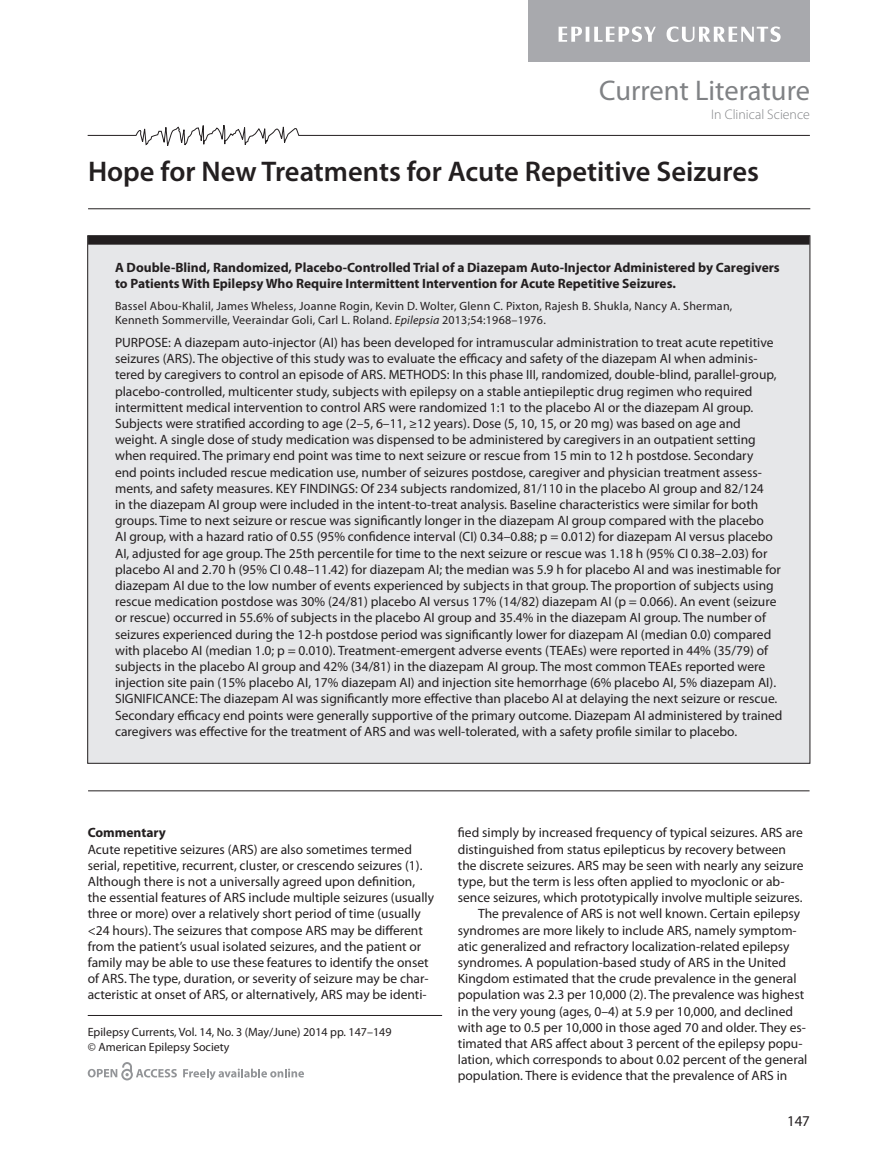
<style>
.page{position:relative;width:891px;height:1175px;background:#fff}
.page>*{position:absolute;margin:0;border:0;box-sizing:border-box;transform-origin:0 0}
.t1{font:600 28.5px "Myriad Pro";color:#231f20}
.t2{font:28.5px "Myriad Pro";color:#808285}
.t3{font:15px "Myriad Pro";color:#231f20}
.t4{font:300 13.8px "Myriad Pro";color:#808285}
.t5{font:13.5px/16.2px "Myriad Pro";color:#231f20}
.t6{font:700 13.5px/16.2px "Myriad Pro";color:#231f20}
.t7{font:12px/14.4px "Myriad Pro";letter-spacing:.02em;color:#231f20}
.t8{font:12px/14.4px "Myriad Pro";color:#231f20}
.s1{font-style:italic}
</style>
<div class="page">
<hr style="left:88px;top:1015px;width:354px;height:1px;background:#231f20">
<svg style="left:183px;top:1068px;width:121px;height:12px"></svg>
<svg style="left:88px;top:1062px;width:89px;height:18px"></svg>
<svg style="left:87px;top:125px;width:723px;height:21px"></svg>
<div style="left:529px;top:0;width:281px;height:62px;background:#a8a9ad"></div>
<svg style="left:558px;top:26px;width:223px;height:16px"></svg>
<div style="left:88px;top:236px;width:722px;height:527px;background:#e6e7e9"></div>
<div style="left:88px;top:236px;width:722px;height:9px;background:#231f20"></div>
<hr style="left:88px;top:790px;width:722px;height:1px;background:#231f20">
<hr style="left:88px;top:208px;width:722px;height:1px;background:#231f20">
<h1 class="t2" style="left:599px;top:74px;width:212px">Current Literature</h1>
<p class="t4" style="left:711px;top:107px;width:100px">In Clinical Science</p>
<h1 class="t1" style="left:88px;top:156px;width:672px">Hope for New Treatments for Acute Repetitive Seizures</h1>
<p class="t6" style="left:115px;top:260px;width:666px">A Double-Blind, Randomized, Placebo-Controlled Trial of a Diazepam Auto-Injector Administered by Caregivers to Patients With Epilepsy Who Require Intermittent Intervention for Acute Repetitive Seizures.</p>
<p class="t7" style="left:115px;top:298px;width:619px">Bassel Abou-Khalil, James Wheless, Joanne Rogin, Kevin D. Wolter, Glenn C. Pixton, Rajesh B. Shukla, Nancy A. Sherman,<br>Kenneth Sommerville, Veeraindar Goli, Carl L. Roland. <span class="s1">Epilepsia</span> 2013;54:1968–1976.</p>
<p class="t5" style="left:115px;top:334px;width:669px">PURPOSE: A diazepam auto-injector (AI) has been developed for intramuscular administration to treat acute repetitive seizures (ARS). The objective of this study was to evaluate the efficacy and safety of the diazepam AI when adminis&shy;tered by caregivers to control an episode of ARS. METHODS: In this phase III, randomized, double-blind, parallel-group, placebo-controlled, multicenter study, subjects with epilepsy on a stable antiepileptic drug regimen who required intermittent medical intervention to control ARS were randomized 1:1 to the placebo AI or the diazepam AI group.<br>Subjects were stratified according to age (2–5, 6–11, ≥12 years). Dose (5, 10, 15, or 20 mg) was based on age and weight. A single dose of study medication was dispensed to be administered by caregivers in an outpatient setting when required. The primary end point was time to next seizure or rescue from 15 min to 12 h postdose. Secondary<br>end points included rescue medication use, number of seizures postdose, caregiver and physician treatment assess&shy;ments, and safety measures. KEY FINDINGS: Of 234 subjects randomized, 81/110 in the placebo AI group and 82/124<br>in the diazepam AI group were included in the intent-to-treat analysis. Baseline characteristics were similar for both groups. Time to next seizure or rescue was significantly longer in the diazepam AI group compared with the placebo<br>AI group, with a hazard ratio of 0.55 (95% confidence interval (CI) 0.34–0.88; p = 0.012) for diazepam AI versus placebo AI, adjusted for age group. The 25th percentile for time to the next seizure or rescue was 1.18 h (95% CI 0.38–2.03) for placebo AI and 2.70 h (95% CI 0.48–11.42) for diazepam AI; the median was 5.9 h for placebo AI and was inestimable for diazepam AI due to the low number of events experienced by subjects in that group. The proportion of subjects using rescue medication postdose was 30% (24/81) placebo AI versus 17% (14/82) diazepam AI (p = 0.066). An event (seizure or rescue) occurred in 55.6% of subjects in the placebo AI group and 35.4% in the diazepam AI group. The number of seizures experienced during the 12-h postdose period was significantly lower for diazepam AI (median 0.0) compared with placebo AI (median 1.0; p = 0.010). Treatment-emergent adverse events (TEAEs) were reported in 44% (35/79) of subjects in the placebo AI group and 42% (34/81) in the diazepam AI group. The most common TEAEs reported were injection site pain (15% placebo AI, 17% diazepam AI) and injection site hemorrhage (6% placebo AI, 5% diazepam AI).<br>SIGNIFICANCE: The diazepam AI was significantly more effective than placebo AI at delaying the next seizure or rescue.<br>Secondary efficacy end points were generally supportive of the primary outcome. Diazepam AI administered by trained caregivers was effective for the treatment of ARS and was well-tolerated, with a safety profile similar to placebo.</p>
<p class="t6" style="left:88px;top:825px;width:80px">Commentary</p>
<p class="t5" style="left:88px;top:841px;width:348px">Acute repetitive seizures (ARS) are also sometimes termed serial, repetitive, recurrent, cluster, or crescendo seizures (1).<br>Although there is not a universally agreed upon definition, the essential features of ARS include multiple seizures (usually three or more) over a relatively short period of time (usually &lt;24 hours). The seizures that compose ARS may be different from the patient’s usual isolated seizures, and the patient or family may be able to use these features to identify the onset of ARS. The type, duration, or severity of seizure may be char&shy;acteristic at onset of ARS, or alternatively, ARS may be identi-</p>
<p class="t8" style="left:88px;top:1025px;width:305px">Epilepsy Currents, Vol. 14, No. 3 (May/June) 2014 pp. 147–149 © American Epilepsy Society</p>
<p class="t5" style="left:458px;top:825px;width:347px">fied simply by increased frequency of typical seizures. ARS are</p>
<p class="t5" style="left:458px;top:841px;width:330px">distinguished from status epilepticus by recovery between</p>
<p class="t5" style="left:458px;top:857px;width:347px">the discrete seizures. ARS may be seen with nearly any seizure</p>
<p class="t5" style="left:458px;top:873px;width:328px">type, but the term is less often applied to myoclonic or ab-</p>
<p class="t5" style="left:458px;top:889px;width:346px">sence seizures, which prototypically involve multiple seizures.</p>
<p class="t5" style="left:478px;top:906px;width:324px">The prevalence of ARS is not well known. Certain epilepsy</p>
<p class="t5" style="left:458px;top:922px;width:340px">syndromes are more likely to include ARS, namely symptom-</p>
<p class="t5" style="left:458px;top:938px;width:333px">atic generalized and refractory localization-related epilepsy</p>
<p class="t5" style="left:458px;top:954px;width:330px">syndromes. A population-based study of ARS in the United</p>
<p class="t5" style="left:458px;top:970px;width:340px">Kingdom estimated that the crude prevalence in the general</p>
<p class="t5" style="left:458px;top:987px;width:348px">population was 2.3 per 10,000 (2). The prevalence was highest</p>
<p class="t5" style="left:458px;top:1003px;width:337px">in the very young (ages, 0–4) at 5.9 per 10,000, and declined</p>
<p class="t5" style="left:458px;top:1019px;width:350px">with age to 0.5 per 10,000 in those aged 70 and older. They es-</p>
<p class="t5" style="left:458px;top:1035px;width:346px">timated that ARS affect about 3 percent of the epilepsy popu-</p>
<p class="t5" style="left:458px;top:1051px;width:351px">lation, which corresponds to about 0.02 percent of the general</p>
<p class="t5" style="left:458px;top:1068px;width:331px">population. There is evidence that the prevalence of ARS in</p>
<p class="t3" style="left:787px;top:1113px;width:24px">147</p>
</div>
